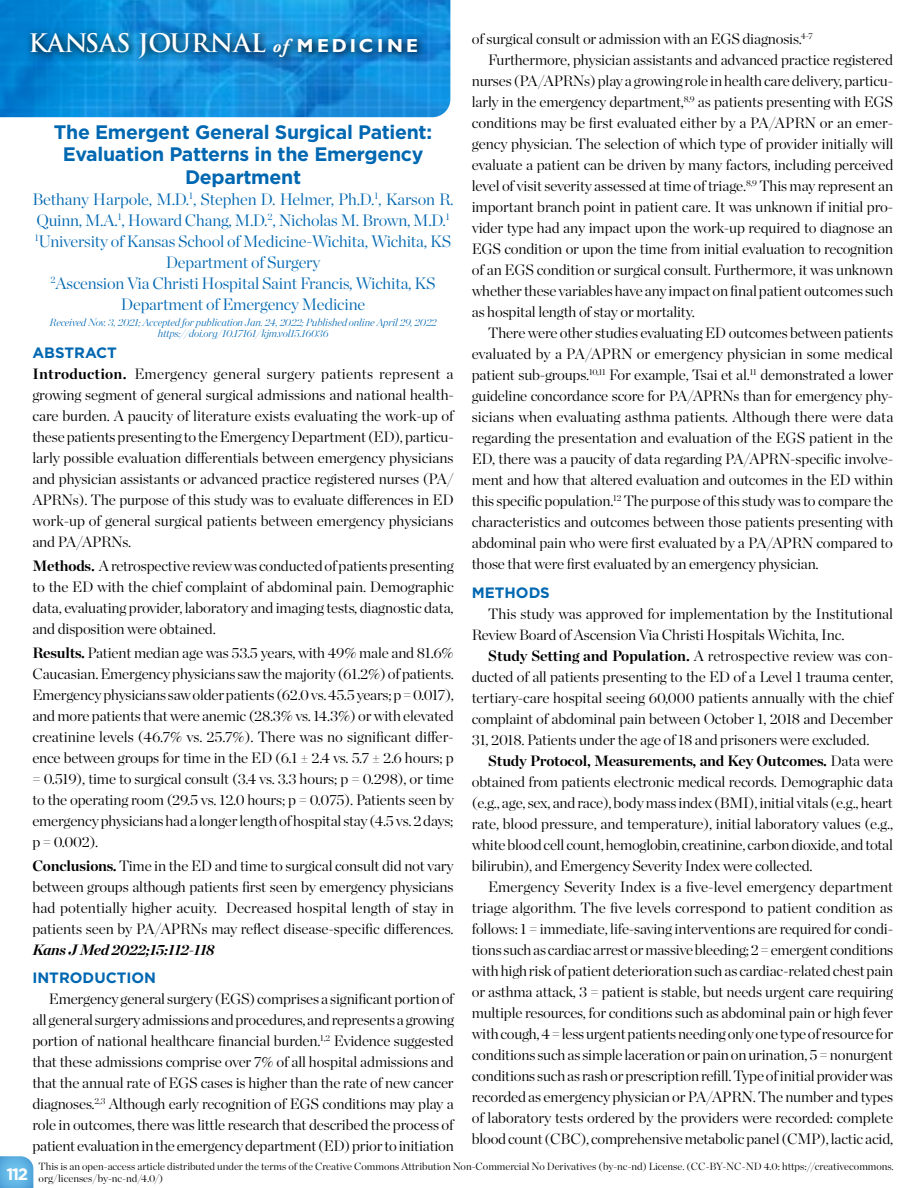
<style>
.page{position:relative;width:918px;height:1188px;background:#fff}
.page>*{position:absolute;margin:0;border:0;box-sizing:border-box;transform-origin:0 0}
.t1{font:700 24.9px "Trajan Pro";color:#fff}
.t2{font:700 19.5px/22.5px "Gotham";letter-spacing:-.015em;color:#0067b1;text-align:center}
.t3{font:300 16.5px/21px "Chronicle Display";letter-spacing:-.01em;color:#0067b1;text-align:center}
.t4{font:700 16.5px "Gotham";color:#fff}
.t5{font:300 15px/21px "Chronicle Display";letter-spacing:-.01em;color:#000;text-align:justify}
.t6{font:700 15px "Gotham";color:#0067b1}
.t7{font:italic 700 15px "Chronicle Display";letter-spacing:-.01em;color:#000}
.t8{font:300 10.5px/12px "Chronicle Display";color:#000}
.t9{font:italic 200 10.5px/10.5px "Chronicle Display";letter-spacing:-.01em;color:#0067b1;text-align:center}
.s1{font-family:"Adobe Garamond Pro";font-style:italic;font-size:18.75px}
.s2{font-family:"Gill Sans";font-size:18.75px}
.s3{font-weight:700}
</style>
<div class="page">
<img style="left:0;top:0;width:450px;height:117px">
<svg style="left:0;top:1156px;width:34px;height:32px"></svg>
<svg style="left:26px;top:27px;width:402px;height:41px;background:#107abd"></svg>
<h1 class="t1" style="left:28px;top:28px;width:391px">KANSAS JOURNAL <span class="s1">of</span> <span class="s2">M EDIC I N E</span></h1>
<p class="t5" style="left:472px;top:28px;width:343px">of surgical consult or admission with an EGS diagnosis.<sup>4-7</sup></p>
<p class="t5" style="left:488px;top:49px;width:406px">Furthermore, physician assistants and advanced practice registered</p>
<p class="t5" style="left:472px;top:70px;width:423px">nurses (PA/APRNs) play a growing role in health care delivery, particu-</p>
<p class="t5" style="left:472px;top:91px;width:423px">larly in the emergency department,<sup>8,9</sup> as patients presenting with EGS</p>
<p class="t5" style="left:472px;top:112px;width:423px">conditions may be first evaluated either by a PA/APRN or an emer-</p>
<p class="t5" style="left:472px;top:133px;width:423px">gency physician. The selection of which type of provider initially will</p>
<p class="t5" style="left:472px;top:154px;width:423px">evaluate a patient can be driven by many factors, including perceived</p>
<p class="t5" style="left:472px;top:175px;width:423px">level of visit severity assessed at time of triage.<sup>8,9</sup> This may represent an</p>
<p class="t5" style="left:472px;top:196px;width:423px">important branch point in patient care. It was unknown if initial pro-</p>
<p class="t5" style="left:472px;top:217px;width:423px">vider type had any impact upon the work-up required to diagnose an</p>
<p class="t5" style="left:472px;top:238px;width:423px">EGS condition or upon the time from initial evaluation to recognition</p>
<p class="t5" style="left:472px;top:259px;width:423px">of an EGS condition or surgical consult. Furthermore, it was unknown</p>
<p class="t5" style="left:472px;top:280px;width:423px">whether these variables have any impact on final patient outcomes such</p>
<p class="t5" style="left:472px;top:301px;width:225px">as hospital length of stay or mortality.</p>
<p class="t5" style="left:488px;top:322px;width:406px">There were other studies evaluating ED outcomes between patients</p>
<p class="t5" style="left:472px;top:343px;width:423px">evaluated by a PA/APRN or emergency physician in some medical</p>
<p class="t5" style="left:472px;top:364px;width:423px">patient sub-groups.<sup>10,11</sup> For example, Tsai et al.<sup>11</sup> demonstrated a lower</p>
<p class="t5" style="left:472px;top:385px;width:423px">guideline concordance score for PA/APRNs than for emergency phy-</p>
<p class="t5" style="left:472px;top:406px;width:423px">sicians when evaluating asthma patients. Although there were data</p>
<p class="t5" style="left:472px;top:427px;width:423px">regarding the presentation and evaluation of the EGS patient in the</p>
<p class="t5" style="left:472px;top:448px;width:423px">ED, there was a paucity of data regarding PA/APRN-specific involve-</p>
<p class="t5" style="left:472px;top:469px;width:423px">ment and how that altered evaluation and outcomes in the ED within</p>
<p class="t5" style="left:472px;top:490px;width:423px">this specific population.<sup>12</sup> The purpose of this study was to compare the</p>
<p class="t5" style="left:472px;top:511px;width:423px">characteristics and outcomes between those patients presenting with</p>
<p class="t5" style="left:472px;top:532px;width:423px">abdominal pain who were first evaluated by a PA/APRN compared to</p>
<p class="t5" style="left:472px;top:553px;width:349px">those that were first evaluated by an emergency physician.</p>
<p class="t6" style="left:472px;top:583px;width:80px">METHODS</p>
<p class="t5" style="left:472px;top:602px;width:423px;text-indent:17px">This study was approved for implementation by the Institutional<br>Review Board of Ascension Via Christi Hospitals Wichita, Inc.</p>
<p class="t5" style="left:472px;top:644px;width:423px;text-indent:17px"><span class="s3">Study Setting and Population.</span> A retrospective review was con&shy;ducted of all patients presenting to the ED of a Level 1 trauma center, tertiary-care hospital seeing 60,000 patients annually with the chief complaint of abdominal pain between October 1, 2018 and December 31, 2018. Patients under the age of 18 and prisoners were excluded.</p>
<p class="t5" style="left:472px;top:749px;width:423px;text-indent:17px"><span class="s3">Study Protocol, Measurements, and Key Outcomes.</span> Data were obtained from patients electronic medical records. Demographic data (e.g., age, sex, and race), body mass index (BMI), initial vitals (e.g., heart rate, blood pressure, and temperature), initial laboratory values (e.g., white blood cell count, hemoglobin, creatinine, carbon dioxide, and total bilirubin), and Emergency Severity Index were collected.</p>
<p class="t5" style="left:472px;top:875px;width:423px;text-indent:17px">Emergency Severity Index is a five-level emergency department triage algorithm. The five levels correspond to patient condition as follows: 1 = immediate, life-saving interventions are required for condi&shy;tions such as cardiac arrest or massive bleeding; 2 = emergent conditions with high risk of patient deterioration such as cardiac-related chest pain or asthma attack, 3 = patient is stable, but needs urgent care requiring multiple resources, for conditions such as abdominal pain or high fever with cough, 4 = less urgent patients needing only one type of resource for conditions such as simple laceration or pain on urination, 5 = nonurgent conditions such as rash or prescription refill. Type of initial provider was recorded as emergency physician or PA/APRN. The number and types of laboratory tests ordered by the providers were recorded: complete blood count (CBC), comprehensive metabolic panel (CMP), lactic acid,</p>
<p class="t8" style="left:39px;top:1159px;width:857px">This is an open-access article distributed under the terms of the Creative Commons Attribution Non-Commercial No Derivatives (by-nc-nd) License. (CC-BY-NC-ND 4.0: https://creativecommons. org/licenses/by-nc-nd/4.0/)</p>
<h2 class="t2" style="left:54px;top:120px;width:380px">The Emergent General Surgical Patient:<br>Evaluation Patterns in the Emergency<br>Department</h2>
<p class="t3" style="left:32px;top:187px;width:423px">Bethany Harpole, M.D.<sup>1</sup>, Stephen D. Helmer, Ph.D.<sup>1</sup>, Karson R.<br>Quinn, M.A.<sup>1</sup>, Howard Chang, M.D.<sup>2</sup>, Nicholas M. Brown, M.D.<sup>1<br>1</sup>University of Kansas School of Medicine-Wichita, Wichita, KS Department of Surgery<br><sup>2</sup>Ascension Via Christi Hospital Saint Francis, Wichita, KS Department of Emergency Medicine</p>
<p class="t9" style="left:50px;top:316px;width:389px">Received Nov. 3, 2021; Accepted for publication Jan. 24, 2022; Published online April 29, 2022 https://doi.org/10.17161/kjm.vol15.16036</p>
<p class="t6" style="left:32px;top:343px;width:86px">ABSTRACT</p>
<p class="t5" style="left:32px;top:362px;width:423px"><span class="s3">Introduction.</span> Emergency general surgery patients represent a growing segment of general surgical admissions and national health&shy;care burden. A paucity of literature exists evaluating the work-up of these patients presenting to the Emergency Department (ED), particu&shy;larly possible evaluation differentials between emergency physicians and physician assistants or advanced practice registered nurses (PA/ APRNs). The purpose of this study was to evaluate differences in ED work-up of general surgical patients between emergency physicians and PA/APRNs.</p>
<p class="t5" style="left:32px;top:554px;width:423px"><span class="s3">Methods.</span><sup>x</sup>A retrospective review was conducted of patients presenting to the ED with the chief complaint of abdominal pain. Demographic data, evaluating provider, laboratory and imaging tests, diagnostic data, and disposition were obtained.</p>
<p class="t5" style="left:32px;top:641px;width:423px"><span class="s3">Results.</span> Patient median age was 53.5 years, with 49% male and 81.6% Caucasian. Emergency physicians saw the majority (61.2%) of patients.<br>Emergency physicians saw older patients (62.0 vs. 45.5 years; p = 0.017), and more patients that were anemic (28.3% vs. 14.3%) or with elevated creatinine levels (46.7% vs. 25.7%). There was no significant differ&shy;ence between groups for time in the ED (6.1 ± 2.4 vs. 5.7 ± 2.6 hours; p = 0.519), time to surgical consult (3.4 vs. 3.3 hours; p = 0.298), or time to the operating room (29.5 vs. 12.0 hours; p = 0.075). Patients seen by emergency physicians had a longer length of hospital stay (4.5 vs. 2 days; p = 0.002).</p>
<p class="t5" style="left:32px;top:854px;width:423px"><span class="s3">Conclusions.</span> Time in the ED and time to surgical consult did not vary between groups although patients first seen by emergency physicians had potentially higher acuity. Decreased hospital length of stay in patients seen by PA/APRNs may reflect disease-specific differences.</p>
<p class="t7" style="left:32px;top:937px;width:184px">Kans J Med 2022;15:112-118</p>
<p class="t6" style="left:32px;top:968px;width:125px">INTRODUCTION</p>
<p class="t5" style="left:32px;top:987px;width:423px;text-indent:17px">Emergency general surgery (EGS) comprises a significant portion of all general surgery admissions and procedures, and represents a growing portion of national healthcare financial burden.<sup>1,2</sup> Evidence suggested that these admissions comprise over 7% of all hospital admissions and that the annual rate of EGS cases is higher than the rate of new cancer diagnoses.<sup>2,3</sup> Although early recognition of EGS conditions may play a role in outcomes, there was little research that described the process of patient evaluation in the emergency department (ED) prior to initiation</p>
<p class="t4" style="left:7px;top:1163px;width:23px">112</p>
</div>
